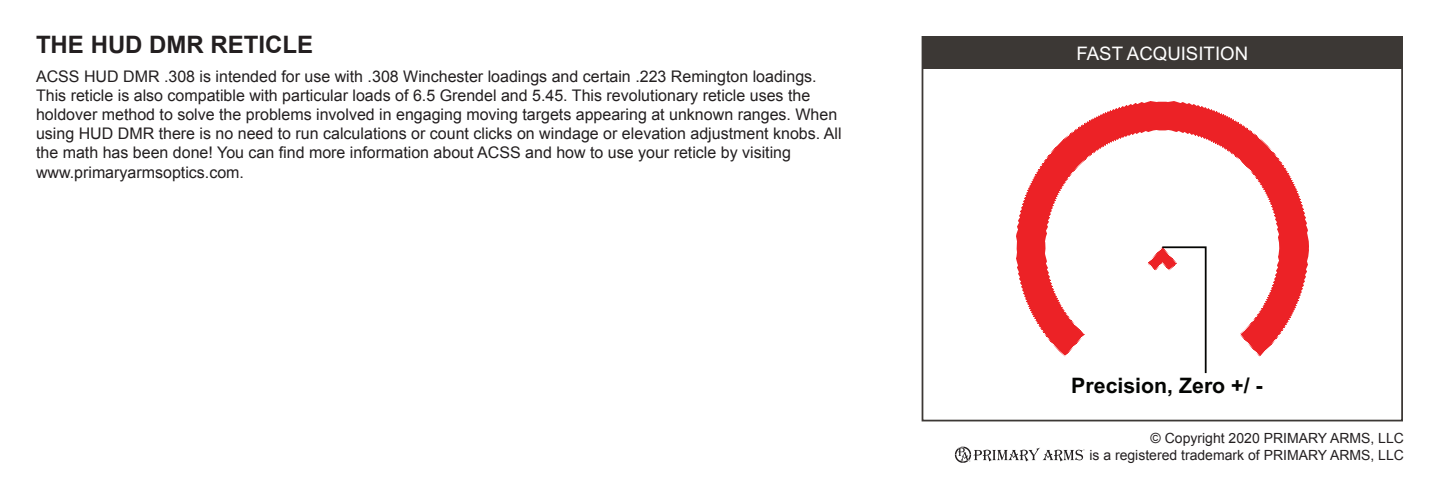
<style>
.page{position:relative;width:1440px;height:504px;background:#fff}
.page>*{position:absolute;margin:0;border:0;box-sizing:border-box;transform-origin:0 0}
.Arial_Regular_Body_S{font:700 24px "Arial";color:#231f20}
.t1{font:700 21.4px "Arial";color:#040503}
.t2{font:18.6px "Arial";color:#fff}
.Arial_Regular_Body_S-2{font:16px/19.2px "Arial";color:#231f20}
.t3{font:14px "Arial";color:#231f20}
</style>
<div class="page">
<div style="left:922px;top:36px;width:481px;height:385px;border:2px solid #3c3835"></div>
<div style="left:922px;top:37px;width:480px;height:31px;background:#3c3835"></div>
<svg style="left:1016px;top:101px;width:292px;height:255px"></svg>
<svg style="left:1161px;top:246px;width:46px;height:128px"></svg>
<svg style="left:955px;top:447px;width:129px;height:16px"></svg>
<p class="Arial_Regular_Body_S" style="left:36px;top:29px;width:279px">THE HUD DMR RETICLE</p>
<p class="Arial_Regular_Body_S-2" style="left:36px;top:67px;width:807px">ACSS HUD DMR .308 is intended for use with .308 Winchester loadings and certain .223 Remington loadings.<br>This reticle is also compatible with particular loads of 6.5 Grendel and 5.45. This revolutionary reticle uses the holdover method to solve the problems involved in engaging moving targets appearing at unknown ranges. When using HUD DMR there is no need to run calculations or count clicks on windage or elevation adjustment knobs. All the math has been done! You can find more information about ACSS and how to use your reticle by visiting www.primaryarmsoptics.com.</p>
<p class="t2" style="left:1076px;top:42px;width:173px">FAST ACQUISITION</p>
<p class="t1" style="left:1071px;top:372px;width:193px">Precision, Zero +/ -</p>
<p class="t3" style="left:1151px;top:429px;width:255px">© Copyright 2020 PRIMARY ARMS, LLC</p>
<p class="t3" style="left:1089px;top:446px;width:316px">is a registered trademark of PRIMARY ARMS, LLC</p>
</div>
